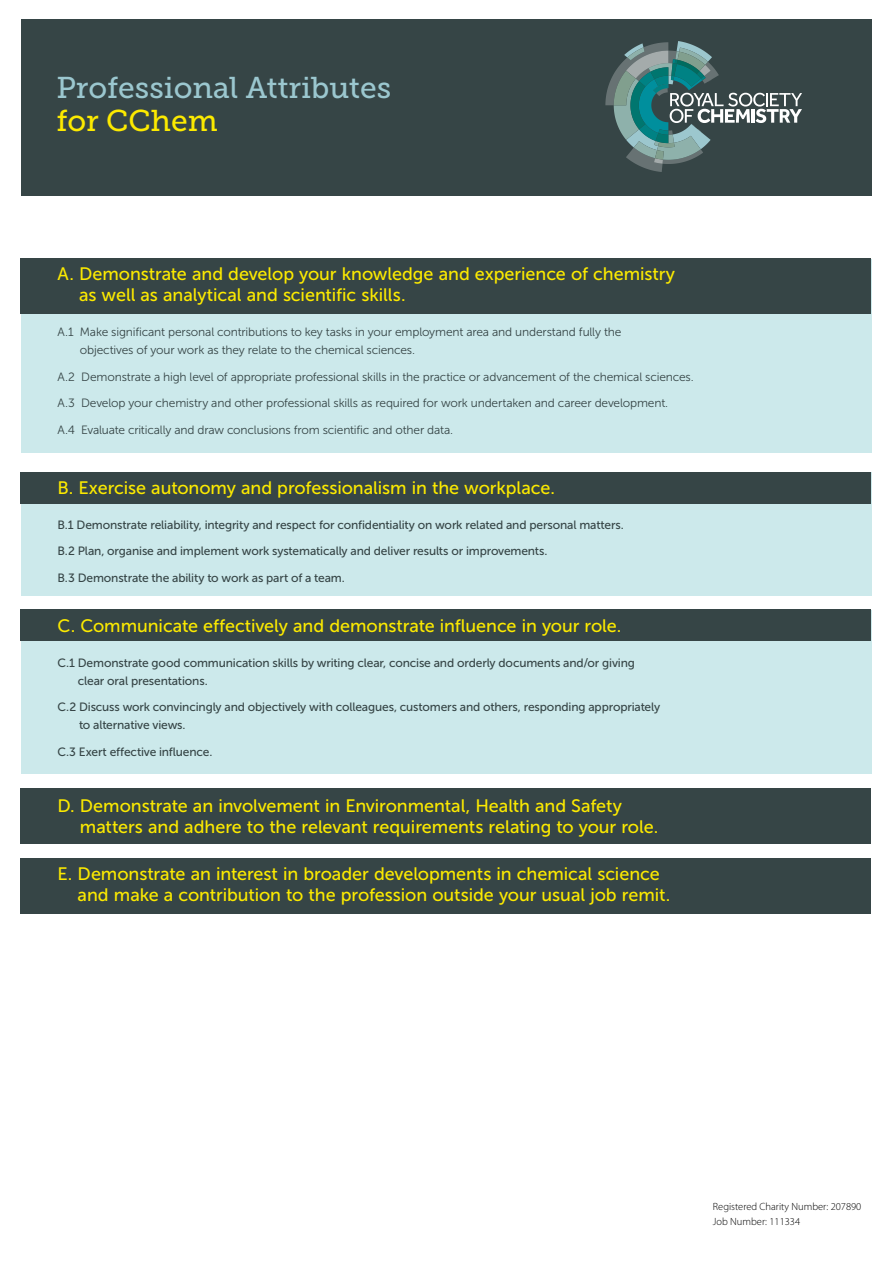
<style>
.page{position:relative;width:893px;height:1263px;background:#fff}
.page>*{position:absolute;margin:0;border:0;box-sizing:border-box;transform-origin:0 0}
.t1{font:30px "Museo Slab 500";color:#9bc7cf}
.t2{font:30px "Museo Slab 500";color:#fcea00}
.t3{font:18px/21px "Museo Sans 500";letter-spacing:-.005em;color:#fcea00}
.t4{font:12px/18px "Museo Sans 500";letter-spacing:-.01em;color:#364546}
.t5{font:12px/18px "Museo Sans 300";letter-spacing:-.015em;color:#364546}
.t6{font:300 10.5px/14.7px "Myriad Pro";color:#000}
</style>
<div class="page">
<div style="left:21px;top:259px;width:851px;height:194px;background:#cce9eb"></div>
<div style="left:21px;top:472px;width:851px;height:123px;background:#cce9eb"></div>
<div style="left:21px;top:610px;width:851px;height:164px;background:#cce9eb"></div>
<div style="left:20px;top:258px;width:851px;height:56px;background:#364546"></div>
<div style="left:20px;top:789px;width:851px;height:55px;background:#364546"></div>
<div style="left:20px;top:858px;width:851px;height:55px;background:#364546"></div>
<div style="left:20px;top:472px;width:851px;height:32px;background:#364546"></div>
<div style="left:20px;top:609px;width:851px;height:32px;background:#364546"></div>
<div style="left:21px;top:19px;width:851px;height:177px;background:#364546"></div>
<svg style="left:605px;top:41px;width:197px;height:131px"></svg>
<h1 class="t1" style="left:56px;top:71px;width:336px">Professional Attributes</h1>
<h1 class="t2" style="left:56px;top:104px;width:163px">for CChem</h1>
<h2 class="t3" style="left:79px;top:264px;width:598px;text-indent:-22px">A. Demonstrate and develop your knowledge and experience of chemistry as well as analytical and scientific skills.</h2>
<p class="t5" style="left:80px;top:323px;width:543px;text-indent:-22px">A.1 Make significant personal contributions to key tasks in your employment area and understand fully the objectives of your work as they relate to the chemical sciences.</p>
<p class="t5" style="left:57px;top:368px;width:638px">A.2 Demonstrate a high level of appropriate professional skills in the practice or advancement of the chemical sciences.</p>
<p class="t5" style="left:57px;top:394px;width:612px">A.3 Develop your chemistry and other professional skills as required for work undertaken and career development.</p>
<p class="t5" style="left:57px;top:421px;width:397px">A.4 Evaluate critically and draw conclusions from scientific and other data.</p>
<h2 class="t3" style="left:57px;top:477px;width:499px">B. Exercise autonomy and professionalism in the workplace.</h2>
<p class="t4" style="left:57px;top:516px;width:568px">B.1 Demonstrate reliability, integrity and respect for confidentiality on work related and personal matters.</p>
<p class="t4" style="left:57px;top:542px;width:492px">B.2 Plan, organise and implement work systematically and deliver results or improvements.</p>
<p class="t4" style="left:57px;top:569px;width:289px">B.3 Demonstrate the ability to work as part of a team.</p>
<h2 class="t3" style="left:57px;top:615px;width:565px">C. Communicate effectively and demonstrate influence in your role.</h2>
<p class="t4" style="left:78px;top:654px;width:559px;text-indent:-20px">C.1 Demonstrate good communication skills by writing clear, concise and orderly documents and/or giving clear oral presentations.</p>
<p class="t4" style="left:79px;top:698px;width:583px;text-indent:-22px">C.2 Discuss work convincingly and objectively with colleagues, customers and others, responding appropriately to alternative views.</p>
<p class="t4" style="left:57px;top:743px;width:157px">C.3 Exert effective influence.</p>
<h2 class="t3" style="left:80px;top:795px;width:580px;text-indent:-22px">D. Demonstrate an involvement in Environmental, Health and Safety matters and adhere to the relevant requirements relating to your role.</h2>
<h2 class="t3" style="left:78px;top:864px;width:594px;text-indent:-20px">E. Demonstrate an interest in broader developments in chemical science and make a contribution to the profession outside your usual job remit.</h2>
<p class="t6" style="left:713px;top:1199px;width:150px">Registered Charity Number: 207890<br>Job Number: 111334</p>
</div>
